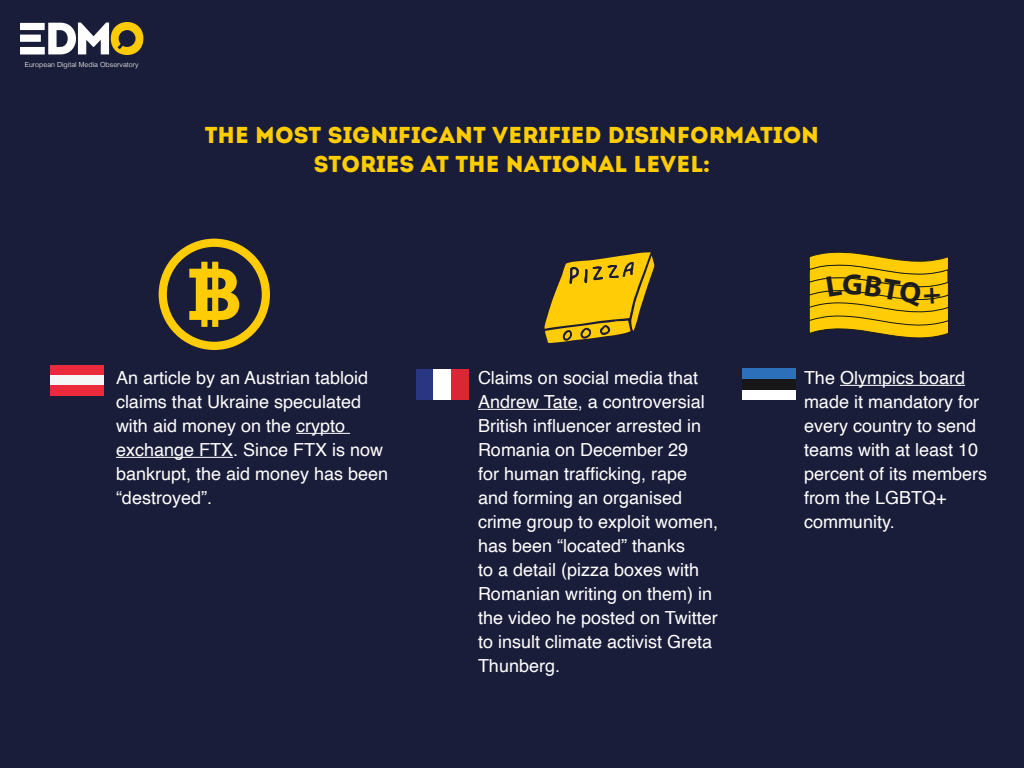
<style>
.page{position:relative;width:1024px;height:768px;background:#1a1d39}
.page>*{position:absolute;margin:0;border:0;box-sizing:border-box;transform-origin:0 0}
.t1{font:23px/28.8px "Intro Demo Black Caps";color:#ffcd02;text-align:center}
.t2{font:18px/24px "Helvetica";color:#fff}
.t3{font:300 7px "Helvetica";color:#fff}
</style>
<div class="page">
<svg style="left:20px;top:22px;width:123px;height:33px"></svg>
<hr style="left:296px;top:433px;width:54px;height:1px;background:#fff">
<hr style="left:116px;top:457px;width:117px;height:1px;background:#fff">
<hr style="left:478px;top:409px;width:100px;height:1px;background:#fff">
<hr style="left:840px;top:385px;width:125px;height:1px;background:#fff">
<svg style="left:159px;top:239px;width:111px;height:111px"></svg>
<svg style="left:544px;top:252px;width:111px;height:91px"></svg>
<div style="left:50px;top:365px;width:53px;height:10px;background:#eb2b3b"></div>
<div style="left:50px;top:375px;width:53px;height:11px;background:#f5f7f7"></div>
<div style="left:50px;top:386px;width:53px;height:10px;background:#eb2b3b"></div>
<div style="left:416px;top:369px;width:17px;height:30px;background:#293682"></div>
<div style="left:433px;top:369px;width:18px;height:30px;background:#fff"></div>
<div style="left:451px;top:369px;width:18px;height:30px;background:#db2636"></div>
<div style="left:743px;top:389px;width:53px;height:11px;background:#fff"></div>
<div style="left:743px;top:379px;width:53px;height:10px;background:#171717"></div>
<div style="left:743px;top:369px;width:53px;height:10px;background:#2b70b8"></div>
<svg style="left:809px;top:252px;width:140px;height:87px;background:#d0a80c"></svg>
<p class="t3" style="left:25px;top:62px;width:115px">European Digital Media Observatory</p>
<p class="t1" style="left:205px;top:121px;width:616px">THE MOST SIGNIFICANT VERIFIED DISINFORMATION<br>STORIES AT THE NATIONAL LEVEL:</p>
<p class="t2" style="left:116px;top:367px;width:274px">An article by an Austrian tabloid claims that Ukraine speculated with aid money on the crypto exchange FTX. Since FTX is now bankrupt, the aid money has been “destroyed”.</p>
<p class="t2" style="left:478px;top:367px;width:242px">Claims on social media that<br>Andrew Tate, a controversial<br>British influencer arrested in<br>Romania on December 29<br>for human trafficking, rape and forming an organised crime group to exploit women, has been “located” thanks<br>to a detail (pizza boxes with<br>Romanian writing on them) in the video he posted on Twitter to insult climate activist Greta<br>Thunberg.</p>
<p class="t2" style="left:804px;top:367px;width:185px">The Olympics board made it mandatory for every country to send teams with at least 10 percent of its members from the LGBTQ+ community.</p>
</div>
